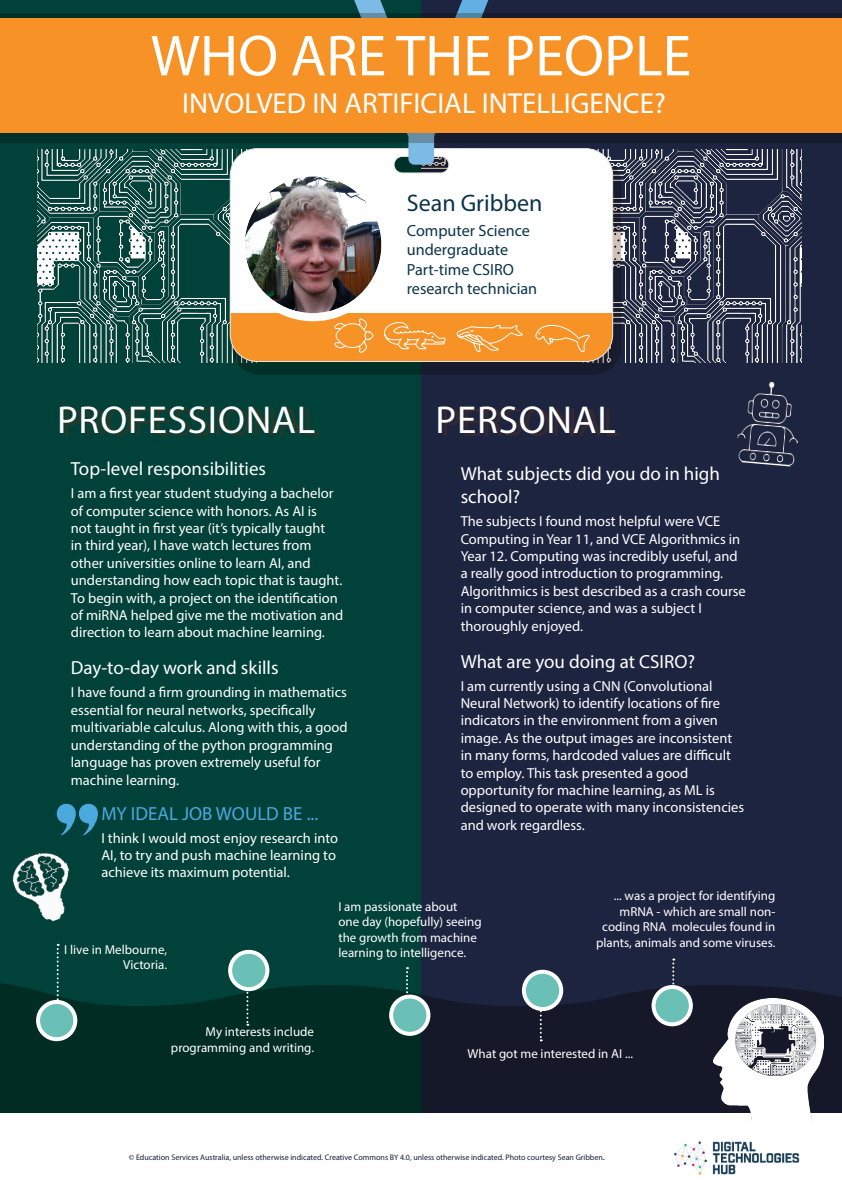
<style>
.page{position:relative;width:842px;height:1191px;background:#fff}
.page>*{position:absolute;margin:0;border:0;box-sizing:border-box;transform-origin:0 0}
.t1{font:58.3px "Myriad Pro";color:#fff}
.t2{font:39px "Myriad Pro";letter-spacing:.02em;color:#fff}
.t3{font:29px "Myriad Pro";color:#fff}
.t4{font:24px "Myriad Pro";color:#0c3449}
.h1_personal{font:19px/22.8px "Myriad Pro";color:#fff}
.h1_personal-2{font:19px "Myriad Pro";color:#4ba9de}
.t5{font:16.2px/19.4px "Myriad Pro";color:#0c3449}
.b1_personal{font:14.5px/17.4px "Myriad Pro";color:#fff}
.b1_personal-2{font:13px/15.6px "Myriad Pro";color:#fff;text-align:right}
.h1_personal-3{font:8px "Myriad Pro";color:#111c3a}
.s1{font-size:10px}
</style>
<div class="page">
<div style="left:407px;top:0;width:435px;height:1162px;background:#1c2440"></div>
<img style="left:613px;top:149px;width:189px;height:213px">
<div style="left:0;top:0;width:421px;height:1191px;background:#004139"></div>
<img style="left:38px;top:149px;width:191px;height:213px">
<svg style="left:0;top:980px;width:842px;height:133px;background:#0a2628"></svg>
<svg style="left:232px;top:156px;width:389px;height:219px;background:#192d34"></svg>
<svg style="left:229px;top:148px;width:384px;height:214px;background:#f8e5d1"></svg>
<svg style="left:346px;top:0;width:142px;height:165px"></svg>
<img style="left:245px;top:176px;width:136px;height:137px;border-radius:68px">
<div style="left:237px;top:168px;width:152px;height:153px;border:8px solid #fff;border-radius:50%"></div>
<svg style="left:383px;top:319px;width:63px;height:31px;background:#f7a145"></svg>
<svg style="left:456px;top:324px;width:67px;height:29px;background:#f7a144"></svg>
<svg style="left:535px;top:324px;width:55px;height:29px;background:#f69c3b"></svg>
<svg style="left:0;top:13px;width:842px;height:130px;background:#0e2a2f"></svg>
<div style="left:66px;top:408px;width:254px;height:28px;background:#6b3110;opacity:.35"></div>
<div style="left:444px;top:408px;width:177px;height:28px;background:#6b3110;opacity:.35"></div>
<div style="left:0;top:18px;width:842px;height:115px;background:#f69226"></div>
<div style="left:0;top:1113px;width:842px;height:78px;background:#fff"></div>
<img style="left:674px;top:1141px;width:126px;height:34px">
<svg style="left:56px;top:803px;width:42px;height:32px"></svg>
<svg style="left:57px;top:944px;width:2px;height:56px"></svg>
<svg style="left:246px;top:991px;width:2px;height:34px"></svg>
<svg style="left:406px;top:967px;width:2px;height:27px"></svg>
<svg style="left:672px;top:958px;width:2px;height:27px"></svg>
<div style="left:38px;top:1002px;width:37px;height:37px;background:#6abfb6;border-radius:50%"></div>
<div style="left:36px;top:1000px;width:41px;height:41px;border:4px solid #fff;border-radius:50%"></div>
<div style="left:230px;top:951px;width:37px;height:38px;background:#6abfb6;border-radius:50%"></div>
<div style="left:228px;top:949px;width:41px;height:42px;border:4px solid #fff;border-radius:50%"></div>
<svg style="left:540px;top:1011px;width:2px;height:30px"></svg>
<div style="left:524px;top:971px;width:37px;height:38px;background:#6abfb6;border-radius:50%"></div>
<div style="left:522px;top:969px;width:41px;height:42px;border:4px solid #fff;border-radius:50%"></div>
<div style="left:391px;top:996px;width:37px;height:37px;background:#6abfb6;border-radius:50%"></div>
<div style="left:389px;top:994px;width:41px;height:41px;border:4px solid #fff;border-radius:50%"></div>
<div style="left:653px;top:987px;width:38px;height:37px;background:#6abfb6;border-radius:50%"></div>
<div style="left:651px;top:985px;width:42px;height:41px;border:4px solid #fff;border-radius:50%"></div>
<svg style="left:334px;top:317px;width:40px;height:36px"></svg>
<img style="left:713px;top:999px;width:110px;height:121px">
<img style="left:737px;top:381px;width:61px;height:86px">
<img style="left:12px;top:852px;width:58px;height:70px">
<p class="t1" style="left:151px;top:20px;width:542px">WHO ARE THE PEOPLE</p>
<p class="t3" style="left:182px;top:85px;width:485px">INVOLVED IN ARTIFICIAL INTELLIGENCE?</p>
<p class="t4" style="left:407px;top:188px;width:137px">Sean Gribben</p>
<p class="t5" style="left:407px;top:220px;width:132px">Computer Science undergraduate<br>Part-time CSIRO research technician</p>
<p class="t2" style="left:57px;top:395px;width:260px">PROFESSIONAL</p>
<p class="t2" style="left:436px;top:395px;width:182px">PERSONAL</p>
<p class="h1_personal" style="left:461px;top:462px;width:261px">What subjects did you do in high school?</p>
<p class="b1_personal" style="left:461px;top:512px;width:287px">The subjects I found most helpful were VCE Computing in Year 11, and VCE Algorithmics in Year 12. Computing was incredibly useful, and a really good introduction to programming.<br>Algorithmics is best described as a crash course in computer science, and was a subject I thoroughly enjoyed.</p>
<p class="h1_personal" style="left:461px;top:649px;width:236px">What are you doing at CSIRO?</p>
<p class="b1_personal" style="left:461px;top:677px;width:285px">I am currently using a CNN (Convolutional Neural Network) to identify locations of fire indicators in the environment from a given image. As the output images are inconsistent in many forms, hardcoded values are difficult to employ. This task presented a good opportunity for machine learning, as ML is designed to operate with many inconsistencies and work regardless.</p>
<p class="h1_personal" style="left:71px;top:457px;width:197px">Top-level responsibilities</p>
<p class="b1_personal" style="left:71px;top:484px;width:274px">I am a first year student studying a bachelor of computer science with honors. As AI is<br>not taught in first year (it’s typically taught<br>in third year), I have watch lectures from other universities online to learn AI, and understanding how each topic that is taught.<br>To begin with, a project on the identification of miRNA helped give me the motivation and direction to learn about machine learning.</p>
<p class="h1_personal" style="left:71px;top:656px;width:209px">Day-to-day work and skills</p>
<p class="b1_personal" style="left:71px;top:683px;width:278px">I have found a firm grounding in mathematics essential for neural networks, specifically multivariable calculus. Along with this, a good understanding of the python programming language has proven extremely useful for machine learning.</p>
<p class="h1_personal-2" style="left:101px;top:801px;width:219px">MY IDEAL JOB WOULD BE ...</p>
<p class="b1_personal" style="left:101px;top:828px;width:238px">I think I would most enjoy research into<br>AI, to try and push machine learning to achieve its maximum potential.</p>
<p class="b1_personal-2" style="left:64px;top:941px;width:104px">I live in Melbourne,<br>Victoria.</p>
<p class="b1_personal-2" style="left:171px;top:1023px;width:145px">My interests include programming and writing.</p>
<p class="b1_personal-2" style="left:338px;top:898px;width:145px;text-align:left">I am passionate about<br>one day (hopefully) seeing the growth from machine learning to intelligence.</p>
<p class="b1_personal-2" style="left:596px;top:887px;width:181px">... was a project for identifying mRNA - which are small non&shy;coding RNA molecules found in plants, animals and some viruses.</p>
<p class="b1_personal-2" style="left:468px;top:1045px;width:167px">What got me interested in AI ...</p>
<p class="h1_personal-3" style="left:129px;top:1151px;width:478px">© Education Services Australia, unless otherwise indicated. Creative Commons BY 4.0, unless otherwise indicated. Photo courtesy Sean Gribben<span class="s1">.</span></p>
</div>
